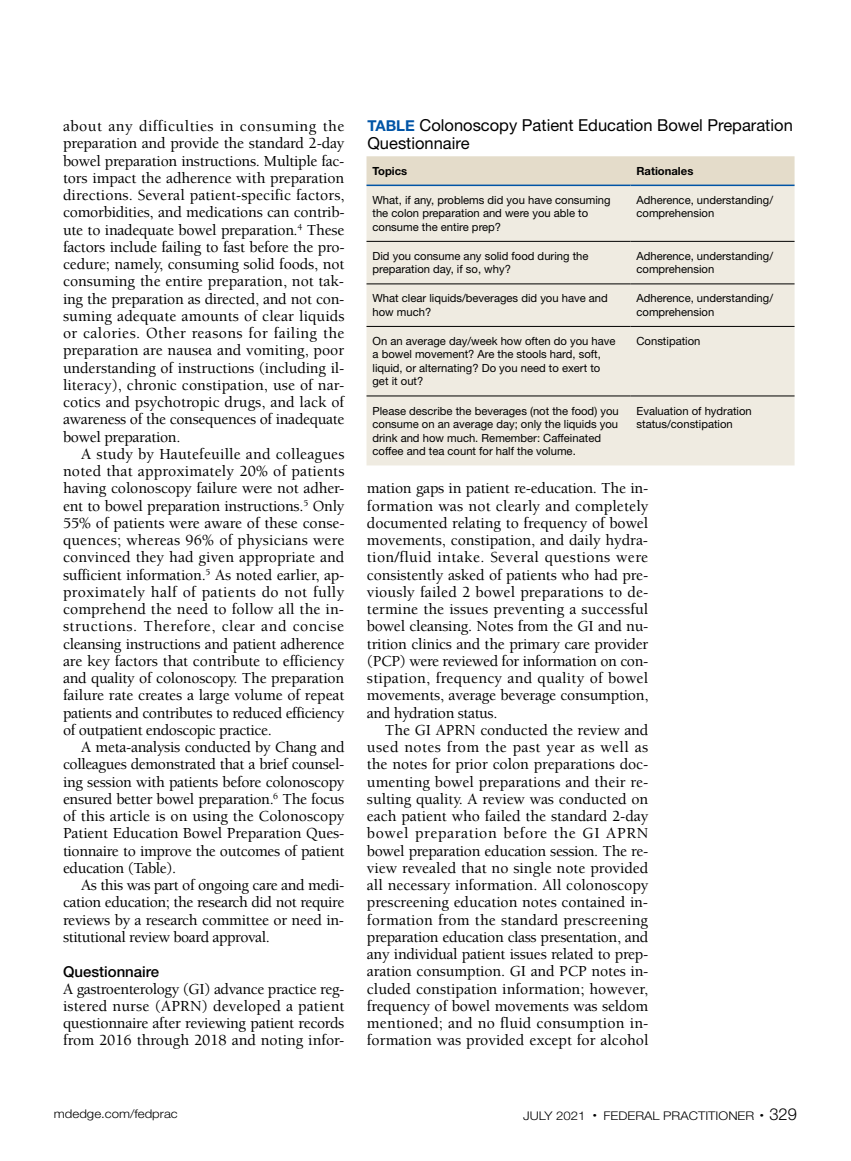
<style>
.page{position:relative;width:851px;height:1161px;background:#fff}
.page>*{position:absolute;margin:0;border:0;box-sizing:border-box;transform-origin:0 0}
.t1{font:16.5px/18px "Helvetica Neue LT Std";color:#000}
.t2{font:500 15.75px/17.2px "Berkeley Std";letter-spacing:-.02em;color:#000;text-align:justify}
.t3{font:500 15px "Helvetica Neue LT Std";color:#000}
.t4{font:300 12px "Helvetica Neue LT Std";color:#000;scale:1.1 1}
.t5{font:11.25px/13.5px "Helvetica Neue LT Std";color:#000}
.t6{font:700 11.25px "Helvetica Neue LT Std";color:#000}
.s1{font-weight:400;font-style:italic}
.s2{font-weight:700;font-size:15px;color:#0054a6}
.s3{font-size:16.5px}
</style>
<div class="page">
<svg style="left:366px;top:156px;width:428px;height:29px"></svg>
<div style="left:366px;top:186px;width:428px;height:279px;background:#efebe1"></div>
<hr style="left:366px;top:241px;width:264px;height:1px;background:#000">
<hr style="left:630px;top:241px;width:164px;height:1px;background:#000">
<hr style="left:366px;top:284px;width:264px;height:1px;background:#000">
<hr style="left:630px;top:284px;width:164px;height:1px;background:#000">
<hr style="left:366px;top:326px;width:264px;height:1px;background:#000">
<hr style="left:630px;top:326px;width:164px;height:1px;background:#000">
<hr style="left:366px;top:396px;width:264px;height:1px;background:#000">
<hr style="left:630px;top:396px;width:164px;height:1px;background:#000">
<hr style="left:366px;top:185px;width:264px;height:1px;background:#0054a6">
<hr style="left:630px;top:185px;width:164px;height:1px;background:#0054a6">
<p class="t2" style="left:63px;top:118px;width:283px">about any difficulties in consuming the preparation and provide the standard 2-day bowel preparation instructions. Multiple fac&shy;tors impact the adherence with preparation directions. Several patient-specific factors, comorbidities, and medications can contrib&shy;ute to inadequate bowel preparation<span class="s1">.</span><sup>4</sup> These factors include failing to fast before the pro&shy;cedure; namely, consuming solid foods, not consuming the entire preparation, not tak&shy;ing the preparation as directed, and not con&shy;suming adequate amounts of clear liquids or calories. Other reasons for failing the preparation are nausea and vomiting, poor understanding of instructions (including il&shy;literacy), chronic constipation, use of nar&shy;cotics and psychotropic drugs, and lack of awareness of the consequences of inadequate bowel preparation.</p>
<p class="t2" style="left:63px;top:446px;width:283px;text-indent:18px">A study by Hautefeuille and colleagues noted that approximately 20% of patients having colonoscopy failure were not adher&shy;ent to bowel preparation instructions.<sup>5</sup> Only 55% of patients were aware of these conse&shy;quences; whereas 96% of physicians were convinced they had given appropriate and sufficient information.<sup>5</sup> As noted earlier, ap&shy;proximately half of patients do not fully comprehend the need to follow all the in&shy;structions. Therefore, clear and concise cleansing instructions and patient adherence are key factors that contribute to efficiency and quality of colonoscopy. The preparation failure rate creates a large volume of repeat patients and contributes to reduced efficiency of outpatient endoscopic practice.</p>
<p class="t2" style="left:63px;top:739px;width:283px;text-indent:18px">A meta-analysis conducted by Chang and colleagues demonstrated that a brief counsel&shy;ing session with patients before colonoscopy ensured better bowel preparation.<sup>6</sup> The focus of this article is on using the Colonoscopy Patient Education Bowel Preparation Ques&shy;tionnaire to improve the outcomes of patient education (Table).</p>
<p class="t2" style="left:63px;top:877px;width:283px;text-indent:18px">As this was part of ongoing care and medi&shy;cation education; the research did not require reviews by a research committee or need in&shy;stitutional review board approval.</p>
<p class="t3" style="left:63px;top:962px;width:98px">Questionnaire</p>
<p class="t2" style="left:63px;top:980px;width:283px">A gastroenterology (GI) advance practice reg&shy;istered nurse (APRN) developed a patient questionnaire after reviewing patient records from 2016 through 2018 and noting infor-</p>
<p class="t1" style="left:367px;top:116px;width:427px"><span class="s2">TABLE</span> Colonoscopy Patient Education Bowel Preparation<br>Questionnaire</p>
<p class="t6" style="left:372px;top:164px;width:36px">Topics</p>
<p class="t6" style="left:636px;top:164px;width:58px">Rationales</p>
<p class="t5" style="left:372px;top:193px;width:240px">What, if any, problems did you have consuming the colon preparation and were you able to consume the entire prep?</p>
<p class="t5" style="left:636px;top:193px;width:138px">Adherence, understanding/ comprehension</p>
<p class="t5" style="left:372px;top:249px;width:217px">Did you consume any solid food during the preparation day, if so, why?</p>
<p class="t5" style="left:636px;top:249px;width:138px">Adherence, understanding/ comprehension</p>
<p class="t5" style="left:372px;top:292px;width:237px">What clear liquids/beverages did you have and how much?</p>
<p class="t5" style="left:636px;top:292px;width:138px">Adherence, understanding/ comprehension</p>
<p class="t5" style="left:372px;top:334px;width:244px">On an average day/week how often do you have a bowel movement? Are the stools hard, soft, liquid, or alternating? Do you need to exert to get it out?</p>
<p class="t5" style="left:636px;top:334px;width:65px">Constipation</p>
<p class="t5" style="left:372px;top:404px;width:248px">Please describe the beverages (not the food) you consume on an average day; only the liquids you drink and how much. Remember: Caffeinated coffee and tea count for half the volume.</p>
<p class="t5" style="left:636px;top:404px;width:117px">Evaluation of hydration status/constipation</p>
<p class="t2" style="left:367px;top:480px;width:283px">mation gaps in patient re-education. The in&shy;formation was not clearly and completely documented relating to frequency of bowel movements, constipation, and daily hydra&shy;tion/fluid intake. Several questions were consistently asked of patients who had pre&shy;viously failed 2 bowel preparations to de&shy;termine the issues preventing a successful bowel cleansing. Notes from the GI and nu&shy;trition clinics and the primary care provider (PCP) were reviewed for information on con&shy;stipation, frequency and quality of bowel movements, average beverage consumption, and hydration status.</p>
<p class="t2" style="left:367px;top:722px;width:283px;text-indent:18px">The GI APRN conducted the review and used notes from the past year as well as the notes for prior colon preparations doc&shy;umenting bowel preparations and their re&shy;sulting quality. A review was conducted on each patient who failed the standard 2-day bowel preparation before the GI APRN bowel preparation education session. The re&shy;view revealed that no single note provided all necessary information. All colonoscopy prescreening education notes contained in&shy;formation from the standard prescreening preparation education class presentation, and any individual patient issues related to prep&shy;aration consumption. GI and PCP notes in&shy;cluded constipation information; however, frequency of bowel movements was seldom mentioned; and no fluid consumption in&shy;formation was provided except for alcohol</p>
<p class="t4" style="left:54px;top:1107px;width:114px">mdedge.com/fedprac</p>
<p class="t4" style="left:523px;top:1109px;width:250px">JULY 2021 <sup>•</sup> FEDERAL PRACTITIONER <sup>•</sup> <span class="s3">329</span></p>
</div>
